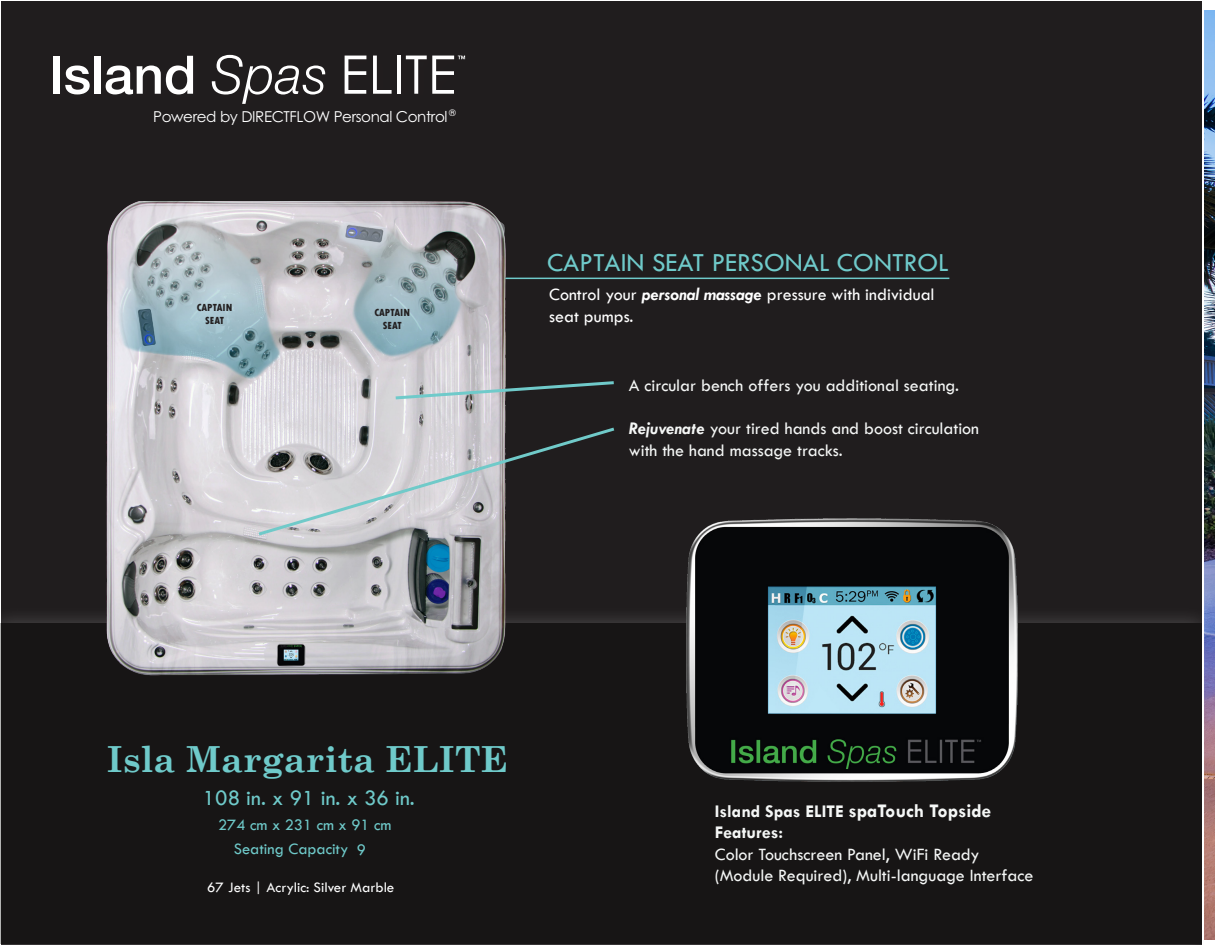
<style>
.page{position:relative;width:1215px;height:945px;background:#fff}
.page>*{position:absolute;margin:0;border:0;box-sizing:border-box;transform-origin:0 0}
.t1{font:53.1px "Century Gothic";color:#fff}
.t2{font:700 36px "Century Schoolbook";color:#6fcaca}
.t3{font:27px "Tw Cen";color:#6fcaca}
.t4{font:22.5px "Tw Cen";color:#6fcaca}
.t5{font:18px/21.6px "Tw Cen";color:#f5f7f6}
.t6{font:18px/21.6px "Tw Cen";color:#fff}
.t7{font:700 18px "Tw Cen";color:#f5f7f6}
.t8{font:16.5px "Tw Cen";color:#6fcaca}
.t9{font:15px "Century Gothic";letter-spacing:-.025em;color:#fff}
.t10{font:15px "Tw Cen";color:#fff}
.t11{font:800 condensed 10.8px "Tw Cen";color:#231f20}
.s1{font-weight:700;font-style:italic}
.s2{font-size:19.5px}
</style>
<div class="page">
<div style="left:1px;top:1px;width:1201px;height:943px;background:#201d1e"></div>
<div style="left:0;top:605px;width:1215px;height:340px;background:#fff;opacity:.75"></div>
<div style="left:0;top:624px;width:1202px;height:320px;background:#171515"></div>
<hr style="left:502px;top:278px;width:447px;height:1px;background:#6fcaca">
<img style="left:99px;top:202px;width:414px;height:474px">
<svg style="left:393px;top:379px;width:221px;height:22px"></svg>
<div style="left:53px;top:56px;width:6px;height:38px;background:#fff"></div>
<svg style="left:65px;top:66px;width:25px;height:28px"></svg>
<div style="left:94px;top:56px;width:7px;height:38px;background:#fff"></div>
<svg style="left:106px;top:56px;width:87px;height:38px"></svg>
<svg style="left:212px;top:55px;width:113px;height:49px"></svg>
<svg style="left:458px;top:56px;width:7px;height:3px"></svg>
<img style="left:687px;top:519px;width:330px;height:263px">
<svg style="left:255px;top:425px;width:360px;height:113px"></svg>
<img style="left:1204px;top:11px;width:11px;height:929px">
<p class="t1" style="left:340px;top:37px;width:118px">ELITE</p>
<p class="t9" style="left:153px;top:106px;width:304px">Powered by DIRECTFLOW Personal Control <sup>®</sup></p>
<p class="t11" style="left:197px;top:301px;width:37px">CAPTAIN</p>
<p class="t11" style="left:205px;top:314px;width:20px">SEAT</p>
<p class="t11" style="left:374px;top:306px;width:37px">CAPTAIN</p>
<p class="t11" style="left:383px;top:319px;width:20px">SEAT</p>
<p class="t3" style="left:547px;top:246px;width:403px">CAPTAIN SEAT PERSONAL CONTROL</p>
<p class="t6" style="left:549px;top:283px;width:387px">Control your <span class="s1">personal massage</span> pressure with individual seat pumps.</p>
<p class="t5" style="left:629px;top:374px;width:332px">A circular bench offers you additional seating.</p>
<p class="t5" style="left:629px;top:418px;width:352px"><span class="s1">Rejuvenate</span> your tired hands and boost circulation with the hand massage tracks.</p>
<p class="t2" style="left:107px;top:731px;width:403px">Isla Margarita ELITE</p>
<p class="t4" style="left:203px;top:784px;width:214px">108 in. x 91 in. x 36 in.</p>
<p class="t8" style="left:218px;top:814px;width:175px">274 cm x 231 cm x 91 cm</p>
<p class="t8" style="left:234px;top:839px;width:116px">Seating Capacity</p>
<p class="t8" style="left:357px;top:840px;width:11px">9</p>
<p class="t10" style="left:207px;top:879px;width:189px">67 Jets | Acrylic: Silver Marble</p>
<p class="t7" style="left:715px;top:800px;width:278px">Island Spas ELITE <span class="s2">spaTouch Topside</span></p>
<p class="t7" style="left:715px;top:822px;width:70px">Features:</p>
<p class="t5" style="left:715px;top:843px;width:266px">Color Touchscreen Panel, WiFi Ready</p>
<p class="t5" style="left:715px;top:865px;width:320px">(Module Required), Multi-language Interface</p>
</div>
